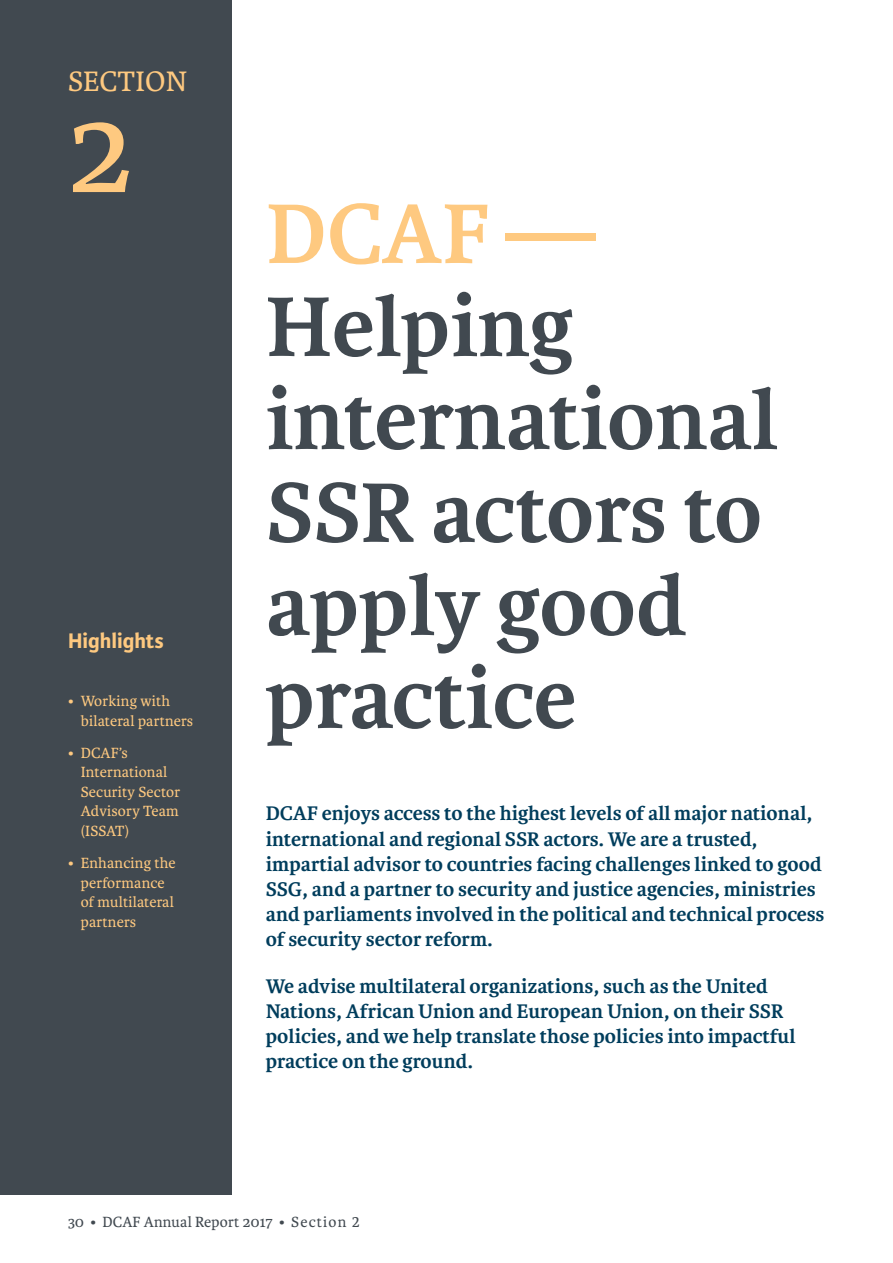
<style>
.page{position:relative;width:893px;height:1263px;background:#fff}
.page>*{position:absolute;margin:0;border:0;box-sizing:border-box;transform-origin:0 0}
.t1{font:133.5px "Karmina";color:#fec980}
.t2{font:700 90px/93px "Karmina";color:#414950}
.t3{font:700 90px "Karmina";color:#fec980}
.t4{font:30px "Karmina";letter-spacing:.01em;color:#fec980}
.t5{font:700 22.5px "Karmina Sans";color:#fec980}
.t6{font:700 21px/25.2px "Karmina";color:#003d5c}
.t7{font:15.75px/19.5px "Karmina";letter-spacing:.01em;color:#fec980}
.t8{font:15.75px "Karmina";letter-spacing:.01em;color:#414950}
</style>
<div class="page">
<div style="left:0;top:0;width:232px;height:1195px;background:#414950"></div>
<h3 class="t4" style="left:68px;top:64px;width:121px">SECTION</h3>
<h1 class="t1" style="left:68px;top:74px;width:68px">2</h1>
<p class="t5" style="left:68px;top:628px;width:97px">Highlights</p>
<p class="t7" style="left:81px;top:691px;width:114px;text-indent:-13px">• Working with bilateral partners</p>
<p class="t7" style="left:81px;top:743px;width:101px;text-indent:-13px">• DCAF’s<br>International<br>Security Sector<br>Advisory Team (ISSAT)</p>
<p class="t7" style="left:81px;top:853px;width:97px;text-indent:-13px">• Enhancing the performance of multilateral partners</p>
<h2 class="t3" style="left:266px;top:183px;width:331px">DCAF —</h2>
<h2 class="t2" style="left:266px;top:282px;width:513px">Helping international<br>SSR actors to apply good practice</h2>
<p class="t6" style="left:266px;top:801px;width:560px">DCAF enjoys access to the highest levels of all major national, international and regional SSR actors. We are a trusted, impartial advisor to countries facing challenges linked to good SSG, and a partner to security and justice agencies, ministries and parliaments involved in the political and technical process of security sector reform.</p>
<p class="t6" style="left:266px;top:974px;width:531px">We advise multilateral organizations, such as the United Nations, African Union and European Union, on their SSR policies, and we help translate those policies into impactful practice on the ground.</p>
<p class="t8" style="left:68px;top:1213px;width:293px">30 • DCAF Annual Report 2017 • Section 2</p>
</div>
